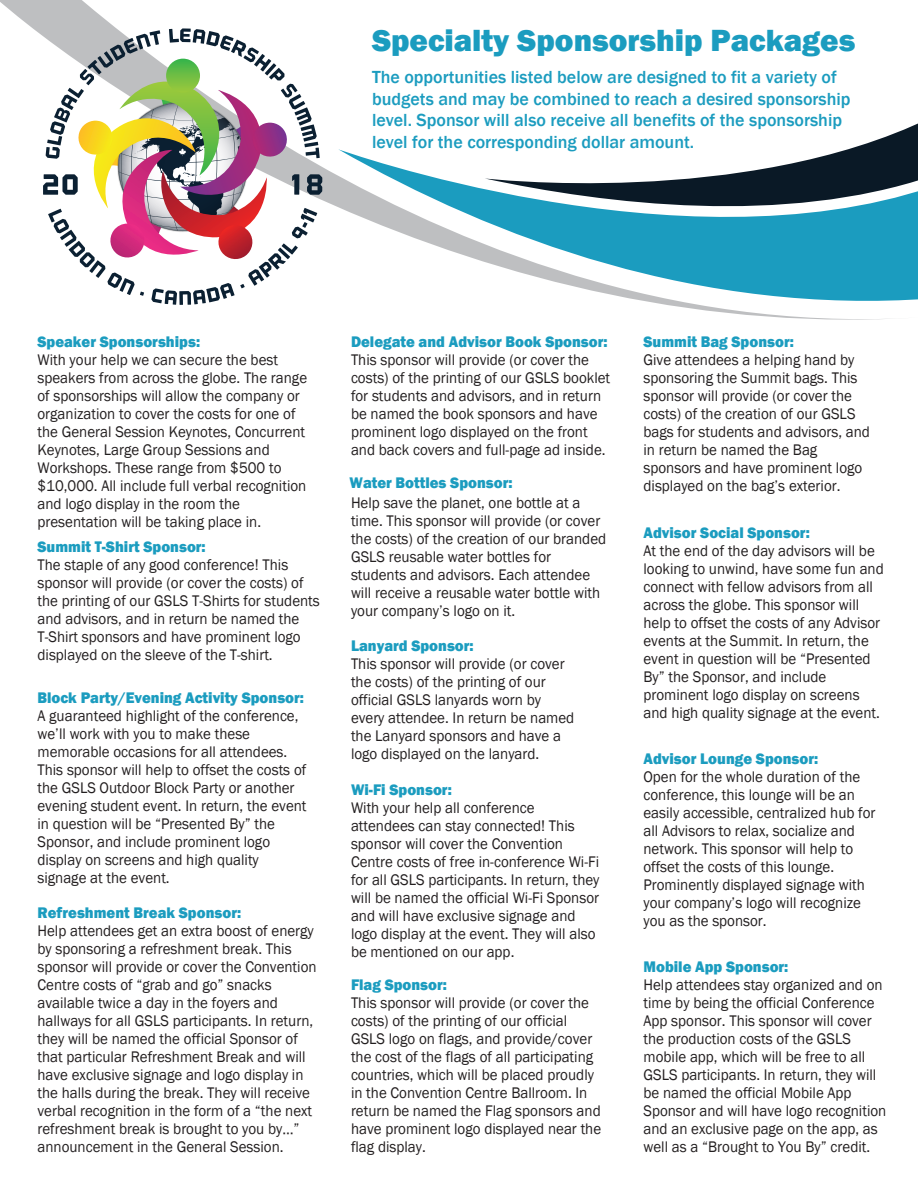
<style>
.page{position:relative;width:918px;height:1188px;background:#fff}
.page>*{position:absolute;margin:0;border:0;box-sizing:border-box;transform-origin:0 0}
.t1{font:800 31.5px "Franklin Gothic";color:#1b9cbf}
.t2{font:500 18px/21.6px "Franklin Gothic";color:#1b9cbf}
.t3{font:15.75px/18px "Franklin Gothic";color:#231f20;scale:.95 1}
.t4{font:800 15.75px "Franklin Gothic";color:#1b9cbf;scale:.95 1}
</style>
<div class="page">
<svg style="left:0;top:0;width:918px;height:320px"></svg>
<svg style="left:43px;top:28px;width:279px;height:277px"></svg>
<h1 class="t1" style="left:372px;top:20px;width:485px">Specialty Sponsorship Packages</h1>
<p class="t2" style="left:372px;top:67px;width:480px">The opportunities listed below are designed to fit a variety of budgets and may be combined to reach a desired sponsorship level. Sponsor will also receive all benefits of the sponsorship level for the corresponding dollar amount.</p>
<p class="t4" style="left:38px;top:332px;width:173px">Speaker Sponsorships:</p>
<p class="t3" style="left:38px;top:351px;width:285px">With your help we can secure the best speakers from across the globe. The range of sponsorships will allow the company or organization to cover the costs for one of the General Session Keynotes, Concurrent Keynotes, Large Group Sessions and Workshops. These range from $500 to $10,000. All include full verbal recognition and logo display in the room the presentation will be taking place in.</p>
<p class="t4" style="left:38px;top:537px;width:179px">Summit T-Shirt Sponsor:</p>
<p class="t3" style="left:38px;top:556px;width:299px">The staple of any good conference! This sponsor will provide (or cover the costs) of the printing of our GSLS T-Shirts for students and advisors, and in return be named the T-Shirt sponsors and have prominent logo displayed on the sleeve of the T-shirt.</p>
<p class="t4" style="left:38px;top:687px;width:282px">Block Party/Evening Activity Sponsor:</p>
<p class="t3" style="left:38px;top:707px;width:285px">A guaranteed highlight of the conference, we’ll work with you to make these memorable occasions for all attendees.<br>This sponsor will help to offset the costs of the GSLS Outdoor Block Party or another evening student event. In return, the event in question will be “Presented By” the Sponsor, and include prominent logo display on screens and high quality signage at the event.</p>
<p class="t4" style="left:38px;top:902px;width:216px">Refreshment Break Sponsor:</p>
<p class="t3" style="left:38px;top:922px;width:295px">Help attendees get an extra boost of energy by sponsoring a refreshment break. This sponsor will provide or cover the Convention Centre costs of “grab and go” snacks available twice a day in the foyers and hallways for all GSLS participants. In return, they will be named the official Sponsor of that particular Refreshment Break and will have exclusive signage and logo display in the halls during the break. They will receive verbal recognition in the form of a “the next refreshment break is brought to you by…” announcement in the General Session.</p>
<p class="t4" style="left:351px;top:332px;width:272px">Delegate and Advisor Book Sponsor:</p>
<p class="t3" style="left:351px;top:351px;width:274px">This sponsor will provide (or cover the costs) of the printing of our GSLS booklet for students and advisors, and in return be named the book sponsors and have prominent logo displayed on the front and back covers and full-page ad inside.</p>
<p class="t4" style="left:350px;top:473px;width:173px">Water Bottles Sponsor:</p>
<p class="t3" style="left:351px;top:494px;width:270px">Help save the planet, one bottle at a time. This sponsor will provide (or cover the costs) of the creation of our branded GSLS reusable water bottles for students and advisors. Each attendee will receive a reusable water bottle with your company’s logo on it.</p>
<p class="t4" style="left:351px;top:636px;width:131px">Lanyard Sponsor:</p>
<p class="t3" style="left:351px;top:655px;width:237px">This sponsor will provide (or cover the costs) of the printing of our official GSLS lanyards worn by every attendee. In return be named the Lanyard sponsors and have a logo displayed on the lanyard.</p>
<p class="t4" style="left:351px;top:780px;width:108px">Wi-Fi Sponsor:</p>
<p class="t3" style="left:351px;top:799px;width:263px">With your help all conference attendees can stay connected! This sponsor will cover the Convention Centre costs of free in-conference Wi-Fi for all GSLS participants. In return, they will be named the official Wi-Fi Sponsor and will have exclusive signage and logo display at the event. They will also be mentioned on our app.</p>
<p class="t4" style="left:351px;top:974px;width:103px">Flag Sponsor:</p>
<p class="t3" style="left:351px;top:994px;width:265px">This sponsor will provide (or cover the costs) of the printing of our official GSLS logo on flags, and provide/cover the cost of the flags of all participating countries, which will be placed proudly in the Convention Centre Ballroom. In return be named the Flag sponsors and have prominent logo displayed near the flag display.</p>
<p class="t4" style="left:644px;top:332px;width:160px">Summit Bag Sponsor:</p>
<p class="t3" style="left:644px;top:351px;width:240px">Give attendees a helping hand by sponsoring the Summit bags. This sponsor will provide (or cover the costs) of the creation of our GSLS bags for students and advisors, and in return be named the Bag sponsors and have prominent logo displayed on the bag’s exterior.</p>
<p class="t4" style="left:644px;top:523px;width:177px">Advisor Social Sponsor:</p>
<p class="t3" style="left:644px;top:542px;width:254px">At the end of the day advisors will be looking to unwind, have some fun and connect with fellow advisors from all across the globe. This sponsor will help to offset the costs of any Advisor events at the Summit. In return, the event in question will be “Presented By” the Sponsor, and include prominent logo display on screens and high quality signage at the event.</p>
<p class="t4" style="left:644px;top:749px;width:185px">Advisor Lounge Sponsor:</p>
<p class="t3" style="left:644px;top:768px;width:246px">Open for the whole duration of the conference, this lounge will be an easily accessible, centralized hub for all Advisors to relax, socialize and network. This sponsor will help to offset the costs of this lounge.<br>Prominently displayed signage with your company’s logo will recognize you as the sponsor.</p>
<p class="t4" style="left:644px;top:956px;width:154px">Mobile App Sponsor:</p>
<p class="t3" style="left:644px;top:976px;width:257px">Help attendees stay organized and on time by being the official Conference App sponsor. This sponsor will cover the production costs of the GSLS mobile app, which will be free to all GSLS participants. In return, they will be named the official Mobile App Sponsor and will have logo recognition and an exclusive page on the app, as well as a “Brought to You By” credit.</p>
</div>
